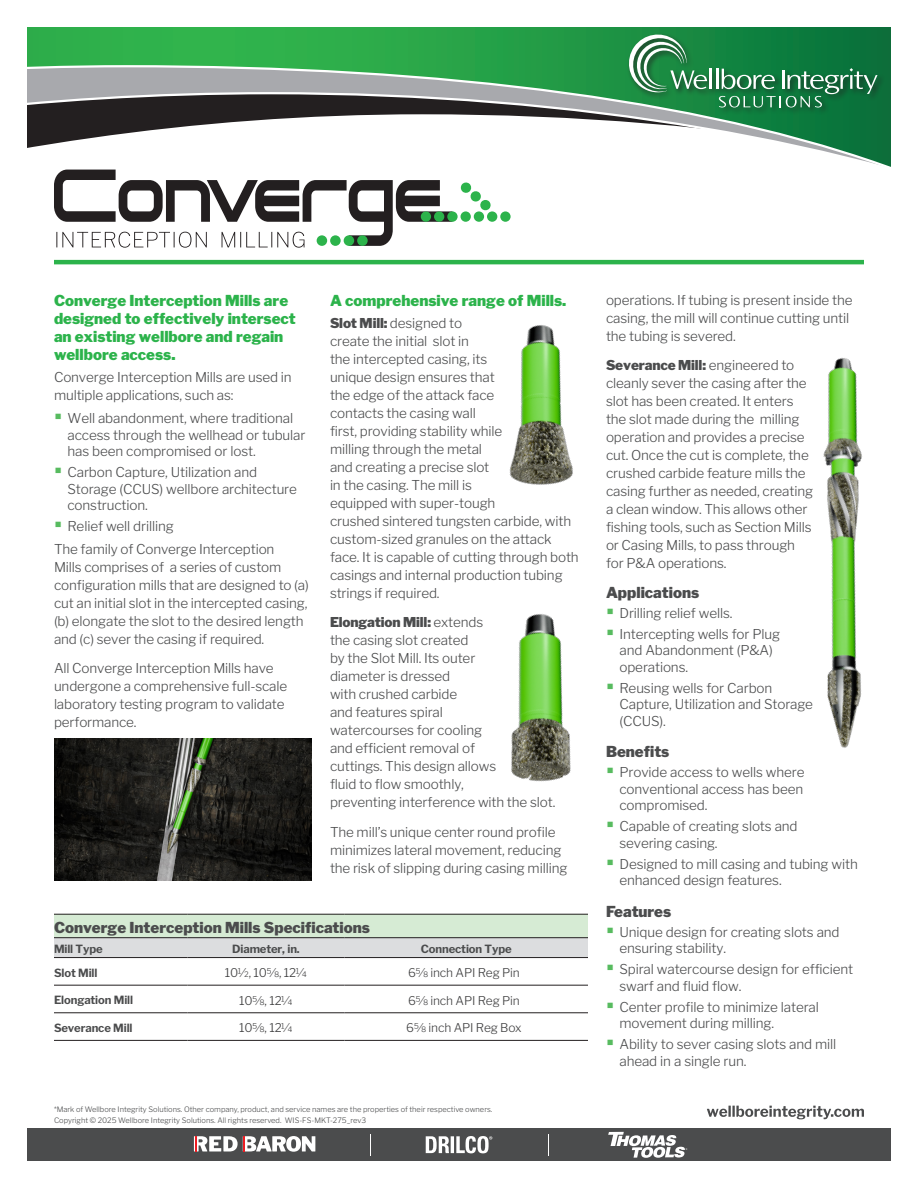
<style>
.page{position:relative;width:918px;height:1188px;background:#fff}
.page>*{position:absolute;margin:0;border:0;box-sizing:border-box;transform-origin:0 0}
.WIS_Body_Head_GRN{font:900 15px/18px "Libre Franklin";color:#2cb34b}
.WIS_Table_Head{font:900 15px "Libre Franklin";color:#4b4c4d}
.WIS_Body_Subhead_GRAY{font:900 15px "Libre Franklin";color:#4b4c4d}
.WIS_Body_Text{font:300 13.5px/18px "Libre Franklin";letter-spacing:-.01em;color:#4b4c4d}
.WIS_Table_Text__WIS_Tables{font:300 12px "Libre Franklin";letter-spacing:-.01em;color:#3e3e3f}
.WIS_Table_Subhead{font:700 11.25px "Libre Franklin";letter-spacing:-.01em;color:#4b4c4d}
.WIS_Table_Text{font:700 11.25px "Libre Franklin";letter-spacing:-.01em;color:#4b4c4d}
.WIS_Boilerplate_info{font:300 7.5px/10.5px "Libre Franklin";color:#4b4c4d}
.s1{color:#57bb5f}
.s2{font-weight:900}
</style>
<div class="page">
<svg style="left:27px;top:27px;width:864px;height:143px"></svg>
<div style="left:627px;top:33px;width:258px;height:83px;background:#231f20;opacity:.75"></div>
<hr style="left:709px;top:69px;width:3px;height:20px;background:#fff">
<hr style="left:716px;top:69px;width:2px;height:20px;background:#fff">
<svg style="left:719px;top:68px;width:159px;height:40px;background:#38875b"></svg>
<svg style="left:625px;top:31px;width:82px;height:63px;background:#479763"></svg>
<div style="left:0;top:1128px;width:918px;height:42px;background:#4b4c4d"></div>
<svg style="left:194px;top:1136px;width:121px;height:16px"></svg>
<svg style="left:608px;top:1132px;width:79px;height:26px"></svg>
<svg style="left:426px;top:1136px;width:66px;height:17px"></svg>
<svg style="left:370px;top:1135px;width:1px;height:21px"></svg>
<svg style="left:548px;top:1135px;width:1px;height:21px"></svg>
<div style="left:0;top:0;width:27px;height:1188px;background:#fff"></div>
<div style="left:891px;top:0;width:27px;height:1188px;background:#fff"></div>
<div style="left:0;top:1161px;width:918px;height:27px;background:#fff"></div>
<hr style="left:54px;top:260px;width:810px;height:4px;background:#2cb34b">
<svg style="left:707px;top:1106px;width:157px;height:13px"></svg>
<div style="left:54px;top:914px;width:534px;height:24px;background:#d6ebd4"></div>
<div style="left:54px;top:938px;width:534px;height:19px;background:#dcdddf"></div>
<hr style="left:54px;top:914px;width:134px;height:1px;background:#231f20">
<hr style="left:188px;top:914px;width:157px;height:1px;background:#231f20">
<hr style="left:345px;top:914px;width:243px;height:1px;background:#231f20">
<hr style="left:54px;top:937px;width:134px;height:1px;background:#231f20">
<hr style="left:188px;top:937px;width:157px;height:1px;background:#231f20">
<hr style="left:345px;top:937px;width:243px;height:1px;background:#231f20">
<hr style="left:54px;top:957px;width:134px;height:1px;background:#231f20">
<hr style="left:188px;top:957px;width:157px;height:1px;background:#231f20">
<hr style="left:54px;top:985px;width:134px;height:1px;background:#231f20">
<hr style="left:188px;top:985px;width:157px;height:1px;background:#231f20">
<hr style="left:54px;top:1013px;width:134px;height:1px;background:#231f20">
<hr style="left:188px;top:1013px;width:157px;height:1px;background:#231f20">
<hr style="left:345px;top:957px;width:243px;height:1px;background:#231f20">
<hr style="left:345px;top:985px;width:243px;height:1px;background:#231f20">
<hr style="left:345px;top:1013px;width:243px;height:1px;background:#231f20">
<hr style="left:54px;top:1040px;width:134px;height:1px;background:#231f20">
<hr style="left:188px;top:1040px;width:157px;height:1px;background:#231f20">
<hr style="left:345px;top:1040px;width:243px;height:1px;background:#231f20">
<img style="left:509px;top:325px;width:64px;height:160px">
<img style="left:511px;top:614px;width:60px;height:168px">
<img style="left:823px;top:358px;width:39px;height:390px">
<svg style="left:460px;top:182px;width:31px;height:29px"></svg>
<div style="left:500px;top:211px;width:11px;height:11px;background:#2cb34b;border-radius:50%"></div>
<div style="left:487px;top:211px;width:10px;height:11px;background:#2cb34b;border-radius:50%"></div>
<div style="left:474px;top:211px;width:10px;height:11px;background:#2cb34b;border-radius:50%"></div>
<div style="left:461px;top:211px;width:10px;height:11px;background:#2cb34b;border-radius:50%"></div>
<div style="left:447px;top:211px;width:11px;height:11px;background:#2cb34b;border-radius:50%"></div>
<svg style="left:54px;top:170px;width:398px;height:78px"></svg>
<img style="left:54px;top:739px;width:258px;height:142px">
<p class="WIS_Body_Head_GRN" style="left:54px;top:292px;width:243px">Converge Interception Mills are designed to effectively intersect an existing wellbore and regain wellbore access.</p>
<p class="WIS_Body_Text" style="left:54px;top:368px;width:239px">Converge Interception Mills are used in multiple applications, such as:</p>
<p class="WIS_Body_Text" style="left:68px;top:410px;width:240px;line-height:16.5px;text-indent:-14px"><span class="s1">▪</span> Well abandonment, where traditional access through the wellhead or tubular has been compromised or lost.</p>
<p class="WIS_Body_Text" style="left:68px;top:464px;width:231px;line-height:16.5px;text-indent:-14px"><span class="s1">▪</span> Carbon Capture, Utilization and<br>Storage (CCUS) wellbore architecture construction.</p>
<p class="WIS_Body_Text" style="left:54px;top:517px;width:121px"><span class="s1">▪</span> Relief well drilling</p>
<p class="WIS_Body_Text" style="left:54px;top:540px;width:256px">The family of Converge Interception<br>Mills comprises of a series of custom configuration mills that are designed to (a) cut an initial slot in the intercepted casing, (b) elongate the slot to the desired length and (c) sever the casing if required.</p>
<p class="WIS_Body_Text" style="left:54px;top:659px;width:235px">All Converge Interception Mills have undergone a comprehensive full-scale laboratory testing program to validate performance.</p>
<p class="WIS_Body_Head_GRN" style="left:330px;top:292px;width:238px">A comprehensive range of Mills.</p>
<p class="WIS_Body_Text" style="left:330px;top:314px;width:250px"><span class="s2">Slot Mill:</span> designed to<br>create the initial slot in<br>the intercepted casing, its<br>unique design ensures that<br>the edge of the attack face<br>contacts the casing wall<br>first, providing stability while<br>milling through the metal<br>and creating a precise slot<br>in the casing. The mill is<br>equipped with super-tough<br>crushed sintered tungsten carbide, with custom-sized granules on the attack face. It is capable of cutting through both casings and internal production tubing strings if required.</p>
<p class="WIS_Body_Text" style="left:330px;top:613px;width:227px"><span class="s2">Elongation Mill:</span> extends<br>the casing slot created<br>by the Slot Mill. Its outer<br>diameter is dressed<br>with crushed carbide<br>and features spiral<br>watercourses for cooling<br>and efficient removal of<br>cuttings. This design allows<br>fluid to flow smoothly,<br>preventing interference with the slot.</p>
<p class="WIS_Body_Text" style="left:330px;top:823px;width:239px">The mill’s unique center round profile minimizes lateral movement, reducing the risk of slipping during casing milling</p>
<p class="WIS_Table_Head" style="left:54px;top:919px;width:317px">Converge Interception Mills Specifications</p>
<p class="WIS_Table_Subhead" style="left:54px;top:942px;width:50px">Mill Type</p>
<p class="WIS_Table_Text" style="left:232px;top:942px;width:69px">Diameter, in.</p>
<p class="WIS_Table_Text" style="left:421px;top:942px;width:92px">Connection Type</p>
<p class="WIS_Table_Subhead" style="left:54px;top:966px;width:45px">Slot Mill</p>
<p class="WIS_Table_Text__WIS_Tables" style="left:225px;top:966px;width:84px">101/2, 105/8, 121/4</p>
<p class="WIS_Table_Text__WIS_Tables" style="left:408px;top:966px;width:113px">65/8 inch API Reg Pin</p>
<p class="WIS_Table_Subhead" style="left:54px;top:994px;width:81px">Elongation Mill</p>
<p class="WIS_Table_Text__WIS_Tables" style="left:239px;top:993px;width:55px">105/8, 121/4</p>
<p class="WIS_Table_Text__WIS_Tables" style="left:408px;top:993px;width:113px">65/8 inch API Reg Pin</p>
<p class="WIS_Table_Subhead" style="left:54px;top:1021px;width:80px">Severance Mill</p>
<p class="WIS_Table_Text__WIS_Tables" style="left:239px;top:1021px;width:55px">105/8, 121/4</p>
<p class="WIS_Table_Text__WIS_Tables" style="left:406px;top:1021px;width:117px">65/8 inch API Reg Box</p>
<p class="WIS_Boilerplate_info" style="left:54px;top:1104px;width:440px">*Mark of Wellbore Integrity Solutions. Other company, product, and service names are the properties of their respective owners.<br>Copyright © 2025 Wellbore Integrity Solutions. All rights reserved. WIS-FS-MKT-275_rev3</p>
<p class="WIS_Body_Text" style="left:606px;top:291px;width:248px">operations. If tubing is present inside the casing, the mill will continue cutting until the tubing is severed.</p>
<p class="WIS_Body_Text" style="left:606px;top:356px;width:209px"><span class="s2">Severance Mill:</span> engineered to cleanly sever the casing after the slot has been created. It enters the slot made during the milling operation and provides a precise cut. Once the cut is complete, the crushed carbide feature mills the casing further as needed, creating a clean window. This allows other fishing tools, such as Section Mills or Casing Mills, to pass through for P&amp;A operations.</p>
<p class="WIS_Body_Subhead_GRAY" style="left:606px;top:583px;width:95px">Applications</p>
<p class="WIS_Body_Text" style="left:606px;top:604px;width:128px"><span class="s1">▪</span> Drilling relief wells.</p>
<p class="WIS_Body_Text" style="left:620px;top:626px;width:162px;line-height:16.5px;text-indent:-14px"><span class="s1">▪</span> Intercepting wells for Plug and Abandonment (P&amp;A) operations.</p>
<p class="WIS_Body_Text" style="left:620px;top:680px;width:195px;line-height:16.5px;text-indent:-14px"><span class="s1">▪</span> Reusing wells for Carbon<br>Capture, Utilization and Storage (CCUS).</p>
<p class="WIS_Body_Subhead_GRAY" style="left:606px;top:743px;width:65px">Benefits</p>
<p class="WIS_Body_Text" style="left:620px;top:764px;width:187px;line-height:16.5px;text-align:justify;text-indent:-14px"><span class="s1">▪</span> Provide access to wells where conventional access has been compromised.</p>
<p class="WIS_Body_Text" style="left:620px;top:818px;width:180px;line-height:16.5px;text-indent:-14px"><span class="s1">▪</span> Capable of creating slots and severing casing.</p>
<p class="WIS_Body_Text" style="left:620px;top:856px;width:240px;line-height:16.5px;text-indent:-14px"><span class="s1">▪</span> Designed to mill casing and tubing with enhanced design features.</p>
<p class="WIS_Body_Subhead_GRAY" style="left:606px;top:902px;width:67px">Features</p>
<p class="WIS_Body_Text" style="left:620px;top:924px;width:222px;line-height:16.5px;text-indent:-14px"><span class="s1">▪</span> Unique design for creating slots and ensuring stability.</p>
<p class="WIS_Body_Text" style="left:620px;top:961px;width:235px;line-height:16.5px;text-indent:-14px"><span class="s1">▪</span> Spiral watercourse design for efficient swarf and fluid flow.</p>
<p class="WIS_Body_Text" style="left:620px;top:999px;width:201px;line-height:16.5px;text-indent:-14px"><span class="s1">▪</span> Center profile to minimize lateral movement during milling.</p>
<p class="WIS_Body_Text" style="left:620px;top:1036px;width:218px;line-height:16.5px;text-indent:-14px"><span class="s1">▪</span> Ability to sever casing slots and mill ahead in a single run.</p>
</div>
